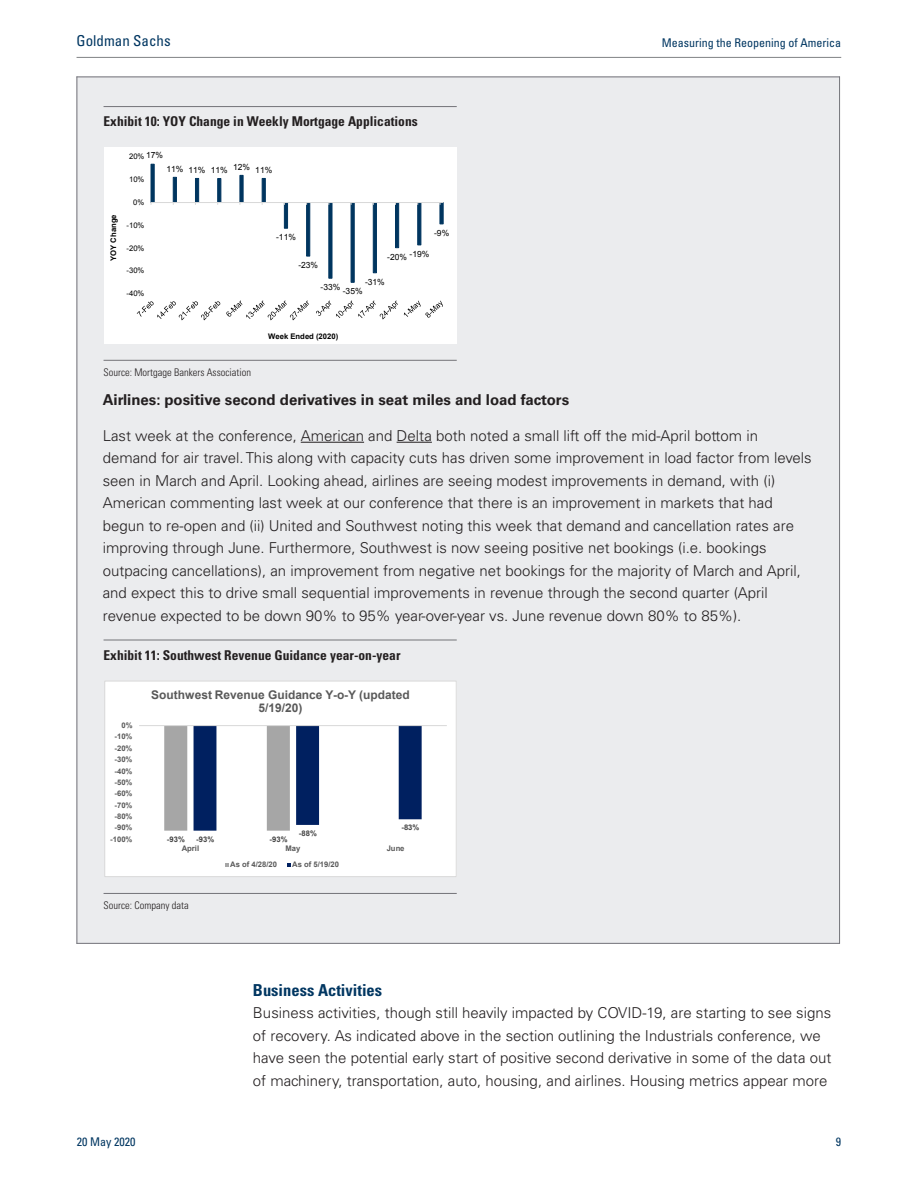
<style>
.page{position:relative;width:918px;height:1188px;background:#fff}
.page>*{position:absolute;margin:0;border:0;box-sizing:border-box;transform-origin:0 0}
.t1{font:700 condensed 16.5px "Univers LT Std";color:#003661}
.t2{font:300 15px/22.5px "Univers LT Std";color:#231f20}
.t3{font:700 15px "Univers LT Std";color:#231f20}
.t4{font:condensed 15px "Univers LT Std";color:#003661}
.t5{font:700 condensed 13.5px "Univers LT Std";color:#231f20}
.t6{font:700 12px/13.8px "Arial";color:#595959;text-align:center}
.t7{font:condensed 12px "Univers LT Std";color:#003661}
.t8{font:300 condensed 10.5px "Univers LT Std";color:#231f20}
.t9{font:8.55px "Arial";letter-spacing:-.005em;color:#000}
.t10{font:700 7.65px "Arial";color:#595959}
.t11{font:7.65px "Arial";color:#000}
.t12{font:700 7.65px "Arial";color:#000}
.t13{font:700 7.65px "Arial";letter-spacing:.005em;color:#404040}
</style>
<div class="page">
<div style="left:77px;top:77px;width:763px;height:867px;background:#ebecee"></div>
<hr style="left:301px;top:442px;width:63px;height:1px;background:#231f20">
<hr style="left:397px;top:442px;width:35px;height:1px;background:#231f20">
<hr style="left:104px;top:106px;width:353px;height:1px;background:#737378">
<div style="left:104px;top:148px;width:353px;height:196px;background:#fff"></div>
<div style="left:151px;top:164px;width:4px;height:39px;border:1px solid #00355f"></div>
<div style="left:173px;top:177px;width:4px;height:26px;border:1px solid #00355f"></div>
<div style="left:195px;top:178px;width:4px;height:25px;border:1px solid #00355f"></div>
<div style="left:217px;top:178px;width:4px;height:25px;border:1px solid #00355f"></div>
<div style="left:240px;top:175px;width:3px;height:28px;border:1px solid #00355f"></div>
<div style="left:262px;top:178px;width:4px;height:25px;border:1px solid #00355f"></div>
<div style="left:284px;top:202px;width:4px;height:27px;border:1px solid #00355f"></div>
<div style="left:306px;top:202px;width:4px;height:54px;border:1px solid #00355f"></div>
<div style="left:329px;top:202px;width:3px;height:77px;border:1px solid #00355f"></div>
<div style="left:351px;top:202px;width:4px;height:81px;border:1px solid #00355f"></div>
<div style="left:373px;top:202px;width:4px;height:71px;border:1px solid #00355f"></div>
<div style="left:395px;top:202px;width:4px;height:46px;border:1px solid #00355f"></div>
<div style="left:417px;top:202px;width:4px;height:43px;border:1px solid #00355f"></div>
<div style="left:440px;top:202px;width:3px;height:22px;border:1px solid #00355f"></div>
<hr style="left:151px;top:202px;width:292px;height:1px;background:#d9d9d9">
<svg style="left:137px;top:301px;width:83px;height:19px"></svg>
<svg style="left:226px;top:301px;width:83px;height:19px"></svg>
<svg style="left:316px;top:301px;width:82px;height:18px"></svg>
<svg style="left:404px;top:301px;width:39px;height:17px"></svg>
<hr style="left:104px;top:360px;width:353px;height:1px;background:#737378">
<hr style="left:104px;top:640px;width:353px;height:1px;background:#737378">
<div style="left:105px;top:681px;width:351px;height:196px;background:#fff"></div>
<svg style="left:164px;top:726px;width:258px;height:105px"></svg>
<hr style="left:139px;top:725px;width:308px;height:1px;background:#d9d9d9">
<svg style="left:225px;top:863px;width:4px;height:4px"></svg>
<svg style="left:287px;top:863px;width:4px;height:4px"></svg>
<div style="left:104px;top:681px;width:353px;height:196px;border:1px solid #d9d9d9"></div>
<hr style="left:104px;top:893px;width:353px;height:1px;background:#737378">
<hr style="left:77px;top:77px;width:1px;height:867px;background:#74747a">
<hr style="left:839px;top:77px;width:1px;height:867px;background:#74747a">
<hr style="left:77px;top:77px;width:763px;height:1px;background:#74747a">
<hr style="left:77px;top:943px;width:763px;height:1px;background:#74747a">
<hr style="left:77px;top:57px;width:764px;height:1px;background:#808285">
<p class="t4" style="left:77px;top:35px;width:96px">Goldman Sachs</p>
<p class="t7" style="left:662px;top:39px;width:181px">Measuring the Reopening of America</p>
<p class="t5" style="left:104px;top:117px;width:316px">Exhibit 10: YOY Change in Weekly Mortgage Applications</p>
<p class="t9" style="left:146px;top:151px;width:18px">17%</p>
<p class="t9" style="left:166px;top:165px;width:107px">11% 11% 11% 12% 11%</p>
<p class="t11" style="left:129px;top:152px;width:17px">20%</p>
<p class="t11" style="left:129px;top:175px;width:17px">10%</p>
<p class="t12" style="left:109px;top:261px;width:48px;rotate:-90deg">YOY Change</p>
<p class="t11" style="left:133px;top:198px;width:13px">0%</p>
<p class="t11" style="left:126px;top:221px;width:19px">-10%</p>
<p class="t11" style="left:126px;top:244px;width:19px">-20%</p>
<p class="t11" style="left:126px;top:267px;width:19px">-30%</p>
<p class="t11" style="left:126px;top:289px;width:19px">-40%</p>
<p class="t8" style="left:104px;top:368px;width:149px">Source: Mortgage Bankers Association</p>
<p class="t9" style="left:276px;top:232px;width:21px">-11%</p>
<p class="t9" style="left:298px;top:260px;width:21px">-23%</p>
<p class="t9" style="left:434px;top:228px;width:17px">-9%</p>
<p class="t9" style="left:387px;top:250px;width:44px">-20% -19%</p>
<p class="t9" style="left:365px;top:277px;width:21px">-31%</p>
<p class="t9" style="left:321px;top:282px;width:21px">-33%</p>
<p class="t9" style="left:343px;top:286px;width:21px">-35%</p>
<p class="t12" style="left:268px;top:332px;width:72px">Week Ended (2020)</p>
<p class="t3" style="left:103px;top:395px;width:468px">Airlines: positive second derivatives in seat miles and load factors</p>
<p class="t2" style="left:103px;top:425px;width:710px">Last week at the conference, American and Delta both noted a small lift off the mid-April bottom in demand for air travel. This along with capacity cuts has driven some improvement in load factor from levels seen in March and April. Looking ahead, airlines are seeing modest improvements in demand, with (i)<br>American commenting last week at our conference that there is an improvement in markets that had begun to re-open and (ii) United and Southwest noting this week that demand and cancellation rates are improving through June. Furthermore, Southwest is now seeing positive net bookings (i.e. bookings outpacing cancellations), an improvement from negative net bookings for the majority of March and April, and expect this to drive small sequential improvements in revenue through the second quarter (April revenue expected to be down 90% to 95% year-over-year vs. June revenue down 80% to 85%).</p>
<p class="t5" style="left:104px;top:650px;width:298px">Exhibit 11: Southwest Revenue Guidance year-on-year</p>
<p class="t10" style="left:121px;top:721px;width:13px">0%</p>
<p class="t10" style="left:115px;top:733px;width:19px">-10%</p>
<p class="t10" style="left:115px;top:744px;width:19px">-20%</p>
<p class="t10" style="left:115px;top:755px;width:19px">-30%</p>
<p class="t10" style="left:115px;top:767px;width:19px">-40%</p>
<p class="t10" style="left:115px;top:778px;width:19px">-50%</p>
<p class="t10" style="left:115px;top:789px;width:19px">-60%</p>
<p class="t10" style="left:115px;top:801px;width:19px">-70%</p>
<p class="t10" style="left:115px;top:812px;width:19px">-80%</p>
<p class="t10" style="left:115px;top:823px;width:19px">-90%</p>
<p class="t10" style="left:110px;top:835px;width:24px">-100%</p>
<p class="t6" style="left:151px;top:688px;width:260px">Southwest Revenue Guidance Y-o-Y (updated<br>5/19/20)</p>
<p class="t13" style="left:167px;top:835px;width:19px">-93%</p>
<p class="t13" style="left:196px;top:835px;width:20px">-93%</p>
<p class="t13" style="left:270px;top:835px;width:19px">-93%</p>
<p class="t13" style="left:299px;top:829px;width:20px">-88%</p>
<p class="t13" style="left:401px;top:823px;width:20px">-83%</p>
<p class="t10" style="left:182px;top:844px;width:19px">April</p>
<p class="t10" style="left:286px;top:844px;width:16px">May</p>
<p class="t10" style="left:387px;top:844px;width:19px">June</p>
<p class="t10" style="left:230px;top:860px;width:48px">As of 4/28/20</p>
<p class="t10" style="left:292px;top:860px;width:48px">As of 5/19/20</p>
<p class="t8" style="left:104px;top:901px;width:87px">Source: Company data</p>
<p class="t1" style="left:253px;top:984px;width:131px">Business Activities</p>
<p class="t2" style="left:253px;top:1003px;width:580px">Business activities, though still heavily impacted by COVID-19, are starting to see signs of recovery. As indicated above in the section outlining the Industrials conference, we have seen the potential early start of positive second derivative in some of the data out of machinery, transportation, auto, housing, and airlines. Housing metrics appear more</p>
<p class="t7" style="left:77px;top:1137px;width:60px">20 May 2020</p>
<p class="t7" style="left:836px;top:1137px;width:7px">9</p>
</div>
